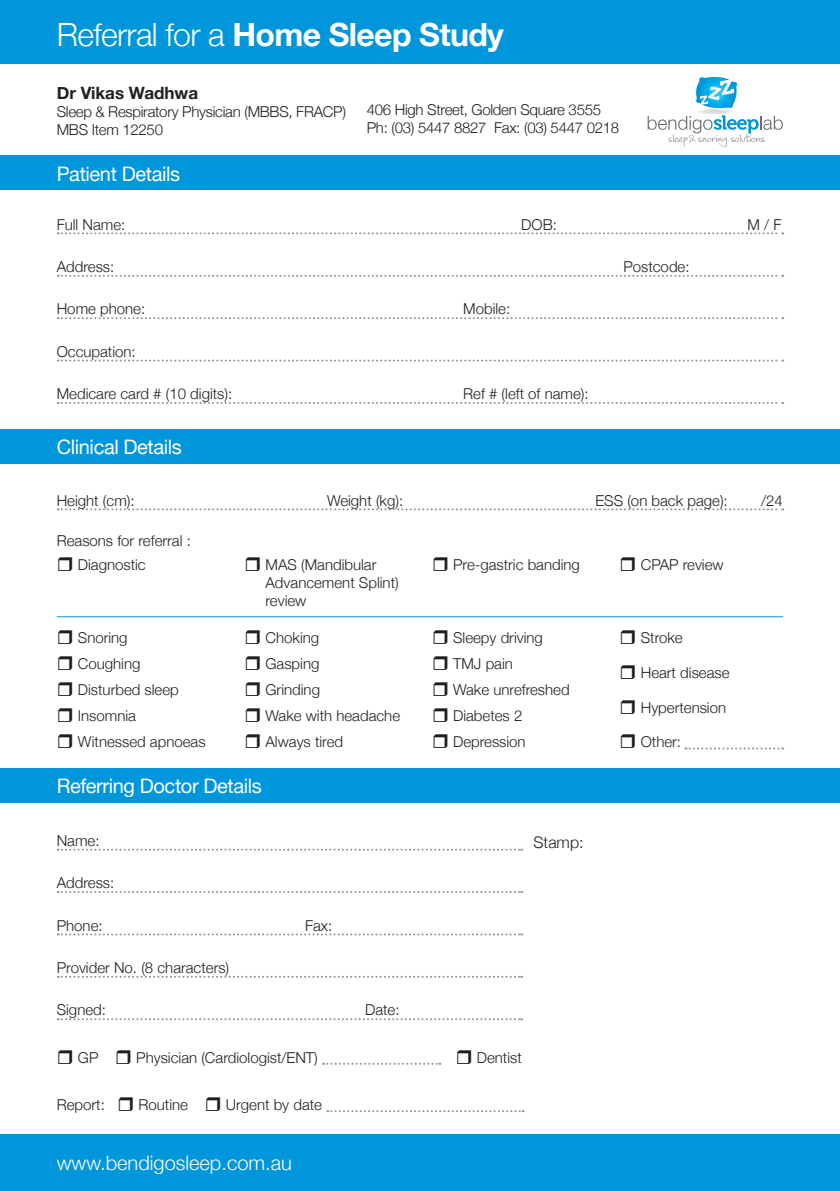
<style>
.page{position:relative;width:840px;height:1191px;background:#fff}
.page>*{position:absolute;margin:0;border:0;box-sizing:border-box;transform-origin:0 0}
.t1{font:700 32px "Helvetica Neue";letter-spacing:-.02em;color:#fff}
.t2{font:20px "Helvetica Neue";letter-spacing:-.02em;color:#fff}
.t3{font:300 20px "Helvetica Neue";color:#fff}
.t4{font:700 17px "Helvetica Neue";color:#231f20}
.t5{font:300 16px "Helvetica Neue";color:#231f20}
.t6{font:300 15px/18px "Helvetica Neue";color:#231f20}
.t7{font:300 15px "Helvetica Neue";letter-spacing:-.02em;color:#231f20}
.s1{font-weight:300}
</style>
<div class="page">
<div style="left:0;top:0;width:839px;height:64px;background:#0096db"></div>
<div style="left:0;top:1134px;width:839px;height:57px;background:#0096db"></div>
<div style="left:0;top:156px;width:839px;height:34px;background:#0096db"></div>
<div style="left:0;top:429px;width:839px;height:34px;background:#0096db"></div>
<div style="left:0;top:768px;width:839px;height:34px;background:#0096db"></div>
<svg style="left:58px;top:232px;width:724px;height:2px"></svg>
<svg style="left:58px;top:275px;width:724px;height:2px"></svg>
<svg style="left:58px;top:317px;width:724px;height:2px"></svg>
<svg style="left:58px;top:359px;width:724px;height:2px"></svg>
<svg style="left:58px;top:402px;width:724px;height:2px"></svg>
<svg style="left:58px;top:508px;width:724px;height:2px"></svg>
<svg style="left:685px;top:747px;width:97px;height:2px"></svg>
<svg style="left:58px;top:848px;width:464px;height:2px"></svg>
<svg style="left:58px;top:891px;width:464px;height:2px"></svg>
<svg style="left:58px;top:933px;width:464px;height:2px"></svg>
<svg style="left:58px;top:975px;width:464px;height:2px"></svg>
<svg style="left:58px;top:1018px;width:464px;height:2px"></svg>
<svg style="left:323px;top:1062px;width:117px;height:2px"></svg>
<svg style="left:327px;top:1110px;width:196px;height:2px"></svg>
<hr style="left:57px;top:616px;width:725px;height:1px;background:#0096db">
<svg style="left:647px;top:115px;width:135px;height:32px"></svg>
<svg style="left:696px;top:77px;width:40px;height:31px"></svg>
<p class="t1" style="left:57px;top:15px;width:448px"><span class="s1">Referral for a</span> Home Sleep Study</p>
<p class="t4" style="left:57px;top:82px;width:143px">Dr Vikas Wadhwa</p>
<p class="t7" style="left:57px;top:102px;width:290px">Sleep &amp; Respiratory Physician (MBBS, FRACP)</p>
<p class="t7" style="left:57px;top:120px;width:108px">MBS Item 12250</p>
<p class="t2" style="left:57px;top:161px;width:125px">Patient Details</p>
<p class="t7" style="left:366px;top:100px;width:236px">406 High Street, Golden Square 3555</p>
<p class="t7" style="left:366px;top:118px;width:254px">Ph: (03) 5447 8827 Fax: (03) 5447 0218</p>
<p class="t6" style="left:57px;top:215px;width:70px">Full Name:</p>
<p class="t6" style="left:521px;top:215px;width:37px">DOB:</p>
<p class="t6" style="left:747px;top:215px;width:35px">M / F</p>
<p class="t6" style="left:57px;top:257px;width:59px">Address:</p>
<p class="t6" style="left:623px;top:257px;width:68px">Postcode:</p>
<p class="t6" style="left:57px;top:300px;width:90px">Home phone:</p>
<p class="t6" style="left:463px;top:300px;width:48px">Mobile:</p>
<p class="t6" style="left:57px;top:342px;width:80px">Occupation:</p>
<p class="t6" style="left:57px;top:384px;width:177px">Medicare card # (10 digits):</p>
<p class="t6" style="left:463px;top:384px;width:127px">Ref # (left of name):</p>
<p class="t2" style="left:57px;top:434px;width:127px">Clinical Details</p>
<p class="t6" style="left:57px;top:491px;width:79px">Height (cm):</p>
<p class="t6" style="left:327px;top:491px;width:78px">Weight (kg):</p>
<p class="t6" style="left:595px;top:491px;width:134px">ESS (on back page):</p>
<p class="t6" style="left:760px;top:491px;width:23px">/24</p>
<p class="t6" style="left:57px;top:531px;width:135px">Reasons for referral :</p>
<p class="t6" style="left:78px;top:556px;width:69px">Diagnostic</p>
<p class="t6" style="left:265px;top:556px;width:135px">MAS (Mandibular<br>Advancement Splint) review</p>
<p class="t6" style="left:453px;top:556px;width:128px">Pre-gastric banding</p>
<p class="t6" style="left:640px;top:556px;width:84px">CPAP review</p>
<p class="t6" style="left:78px;top:628px;width:51px">Snoring</p>
<p class="t6" style="left:78px;top:654px;width:64px">Coughing</p>
<p class="t6" style="left:78px;top:680px;width:102px">Disturbed sleep</p>
<p class="t6" style="left:78px;top:706px;width:60px">Insomnia</p>
<p class="t6" style="left:78px;top:732px;width:129px">Witnessed apnoeas</p>
<p class="t6" style="left:265px;top:628px;width:55px">Choking</p>
<p class="t6" style="left:265px;top:654px;width:55px">Gasping</p>
<p class="t6" style="left:265px;top:680px;width:56px">Grinding</p>
<p class="t6" style="left:265px;top:706px;width:136px">Wake with headache</p>
<p class="t6" style="left:265px;top:732px;width:79px">Always tired</p>
<p class="t2" style="left:57px;top:774px;width:206px">Referring Doctor Details</p>
<p class="t6" style="left:453px;top:628px;width:91px">Sleepy driving</p>
<p class="t6" style="left:453px;top:654px;width:61px">TMJ pain</p>
<p class="t6" style="left:453px;top:680px;width:118px">Wake unrefreshed</p>
<p class="t6" style="left:453px;top:706px;width:71px">Diabetes 2</p>
<p class="t6" style="left:453px;top:732px;width:74px">Depression</p>
<p class="t6" style="left:57px;top:831px;width:44px">Name:</p>
<p class="t6" style="left:57px;top:873px;width:59px">Address:</p>
<p class="t6" style="left:57px;top:916px;width:47px">Phone:</p>
<p class="t6" style="left:305px;top:916px;width:29px">Fax:</p>
<p class="t6" style="left:57px;top:958px;width:174px">Provider No. (8 characters)</p>
<p class="t6" style="left:57px;top:1000px;width:51px">Signed:</p>
<p class="t6" style="left:365px;top:1000px;width:36px">Date:</p>
<p class="t6" style="left:78px;top:1048px;width:22px">GP</p>
<p class="t6" style="left:136px;top:1048px;width:183px">Physician (Cardiologist/ENT)</p>
<p class="t6" style="left:476px;top:1048px;width:46px">Dentist</p>
<p class="t6" style="left:57px;top:1095px;width:50px">Report:</p>
<p class="t6" style="left:138px;top:1095px;width:51px">Routine</p>
<p class="t6" style="left:226px;top:1095px;width:98px">Urgent by date</p>
<p class="t5" style="left:533px;top:832px;width:52px">Stamp:</p>
<p class="t3" style="left:57px;top:1150px;width:236px">www.bendigosleep.com.au</p>
<p class="t6" style="left:640px;top:628px;width:43px">Stroke</p>
<p class="t6" style="left:640px;top:663px;width:90px">Heart disease</p>
<p class="t6" style="left:640px;top:698px;width:87px">Hypertension</p>
<p class="t6" style="left:640px;top:732px;width:42px">Other:</p>
</div>
